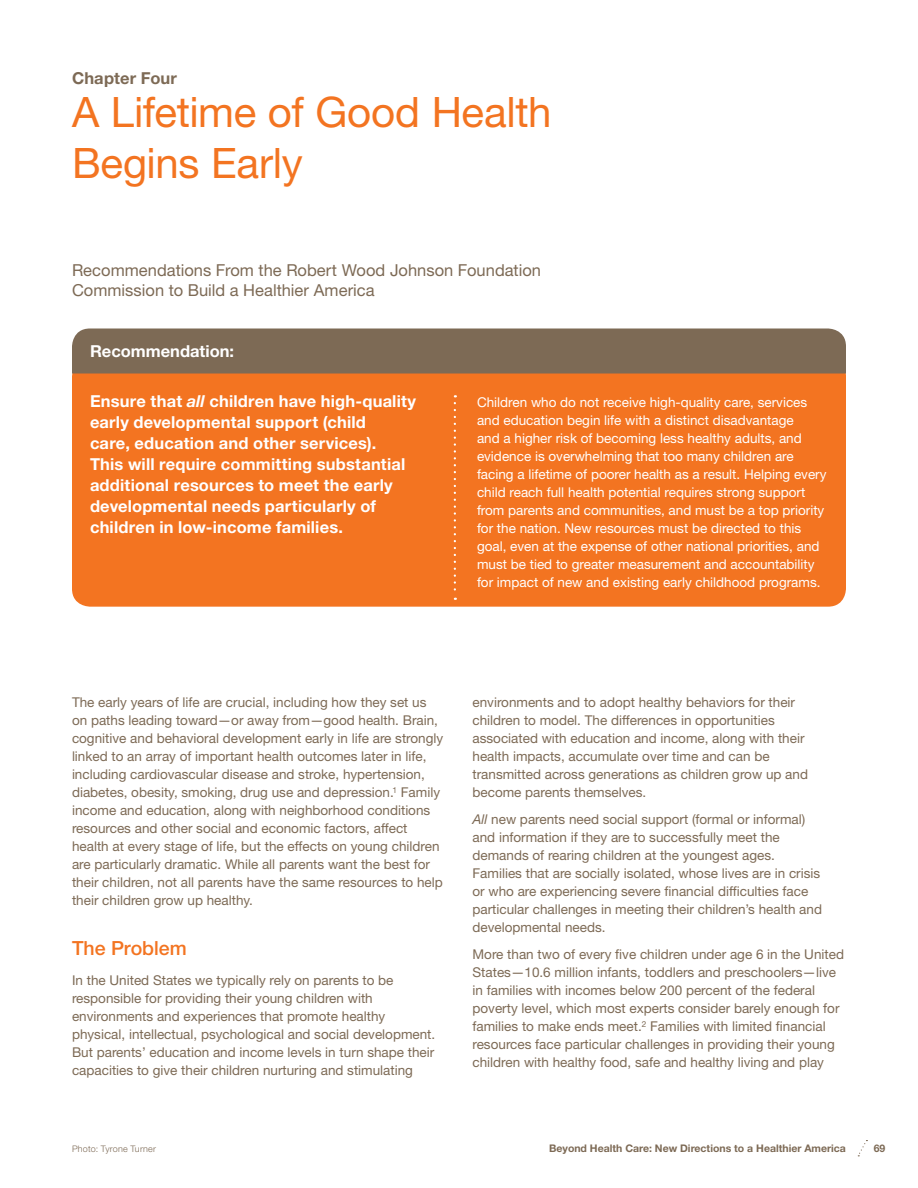
<style>
.page{position:relative;width:918px;height:1188px;background:#fff}
.page>*{position:absolute;margin:0;border:0;box-sizing:border-box;transform-origin:0 0}
.t1{font:42px/50.4px "Helvetica Neue LT Pro";letter-spacing:-.01em;color:#f37421}
.t2{font:500 19.5px "Helvetica Neue LT Pro";color:#f37421}
.t3{font:700 16.5px/21px "Helvetica Neue LT Pro";letter-spacing:.01em;color:#fff}
.t4{font:16.5px/19.8px "Helvetica Neue LT Pro";color:#7d6a55}
.t5{font:700 16.5px "Helvetica Neue LT Pro";letter-spacing:.01em;color:#7d6a55}
.t6{font:13.5px/18px "Helvetica Neue LT Pro";color:#7d6a55}
.t7{font:13.5px/18px "Helvetica Neue LT Pro";color:#fff}
.t8{font:700 10.5px "Helvetica Neue LT Pro";color:#7d6a55}
.t9{font:300 9px "Helvetica Neue LT Pro";letter-spacing:.03em;color:#7d6a55}
.s1{font-style:italic}
</style>
<div class="page">
<svg style="left:858px;top:1140px;width:9px;height:16px"></svg>
<div style="left:72px;top:359px;width:774px;height:248px;background:#f37421;border-radius:18px"></div>
<div style="left:72px;top:328px;width:774px;height:46px;background:#7d6a55"></div>
<svg style="left:454px;top:403px;width:2px;height:197px"></svg>
<p class="t5" style="left:72px;top:67px;width:106px">Chapter Four</p>
<h1 class="t1" style="left:72px;top:86px;width:481px">A Lifetime of Good Health<br>Begins Early</h1>
<p class="t4" style="left:72px;top:260px;width:471px">Recommendations From the Robert Wood Johnson Foundation<br>Commission to Build a Healthier America</p>
<p class="t3" style="left:90px;top:340px;width:146px">Recommendation:</p>
<p class="t3" style="left:90px;top:390px;width:328px">Ensure that <span class="s1">all</span> children have high-quality early developmental support (child<br>care, education and other services).<br>This will require committing substantial additional resources to meet the early developmental needs particularly of children in low-income families.</p>
<p class="t7" style="left:477px;top:393px;width:351px">Children who do not receive high-quality care, services and education begin life with a distinct disadvantage<br>and a higher risk of becoming less healthy adults, and evidence is overwhelming that too many children are facing a lifetime of poorer health as a result. Helping every child reach full health potential requires strong support from parents and communities, and must be a top priority for the nation. New resources must be directed to this goal, even at the expense of other national priorities, and must be tied to greater measurement and accountability for impact of new and existing early childhood programs.</p>
<p class="t6" style="left:72px;top:693px;width:373px">The early years of life are crucial, including how they set us on paths leading toward—or away from—good health. Brain, cognitive and behavioral development early in life are strongly linked to an array of important health outcomes later in life, including cardiovascular disease and stroke, hypertension, diabetes, obesity, smoking, drug use and depression.<sup>1</sup> Family income and education, along with neighborhood conditions resources and other social and economic factors, affect health at every stage of life, but the effects on young children are particularly dramatic. While all parents want the best for their children, not all parents have the same resources to help their children grow up healthy.</p>
<h2 class="t2" style="left:72px;top:937px;width:116px">The Problem</h2>
<p class="t6" style="left:72px;top:971px;width:365px">In the United States we typically rely on parents to be responsible for providing their young children with environments and experiences that promote healthy physical, intellectual, psychological and social development.<br>But parents’ education and income levels in turn shape their capacities to give their children nurturing and stimulating</p>
<p class="t9" style="left:72px;top:1143px;width:86px">Photo: Tyrone Turner</p>
<p class="t6" style="left:473px;top:693px;width:337px">environments and to adopt healthy behaviors for their children to model. The differences in opportunities associated with education and income, along with their health impacts, accumulate over time and can be transmitted across generations as children grow up and become parents themselves.</p>
<p class="t6" style="left:473px;top:810px;width:351px"><span class="s1">All</span> new parents need social support (formal or informal) and information if they are to successfully meet the demands of rearing children at the youngest ages.<br>Families that are socially isolated, whose lives are in crisis or who are experiencing severe financial difficulties face particular challenges in meeting their children’s health and developmental needs.</p>
<p class="t6" style="left:472px;top:945px;width:373px">More than two of every five children under age 6 in the United States—10.6 million infants, toddlers and preschoolers—live in families with incomes below 200 percent of the federal poverty level, which most experts consider barely enough for families to make ends meet.<sup>2</sup> Families with limited financial resources face particular challenges in providing their young children with healthy food, safe and healthy living and play</p>
<p class="t8" style="left:549px;top:1142px;width:298px">Beyond Health Care: New Directions to a Healthier America</p>
<p class="t8" style="left:874px;top:1142px;width:13px">69</p>
</div>
